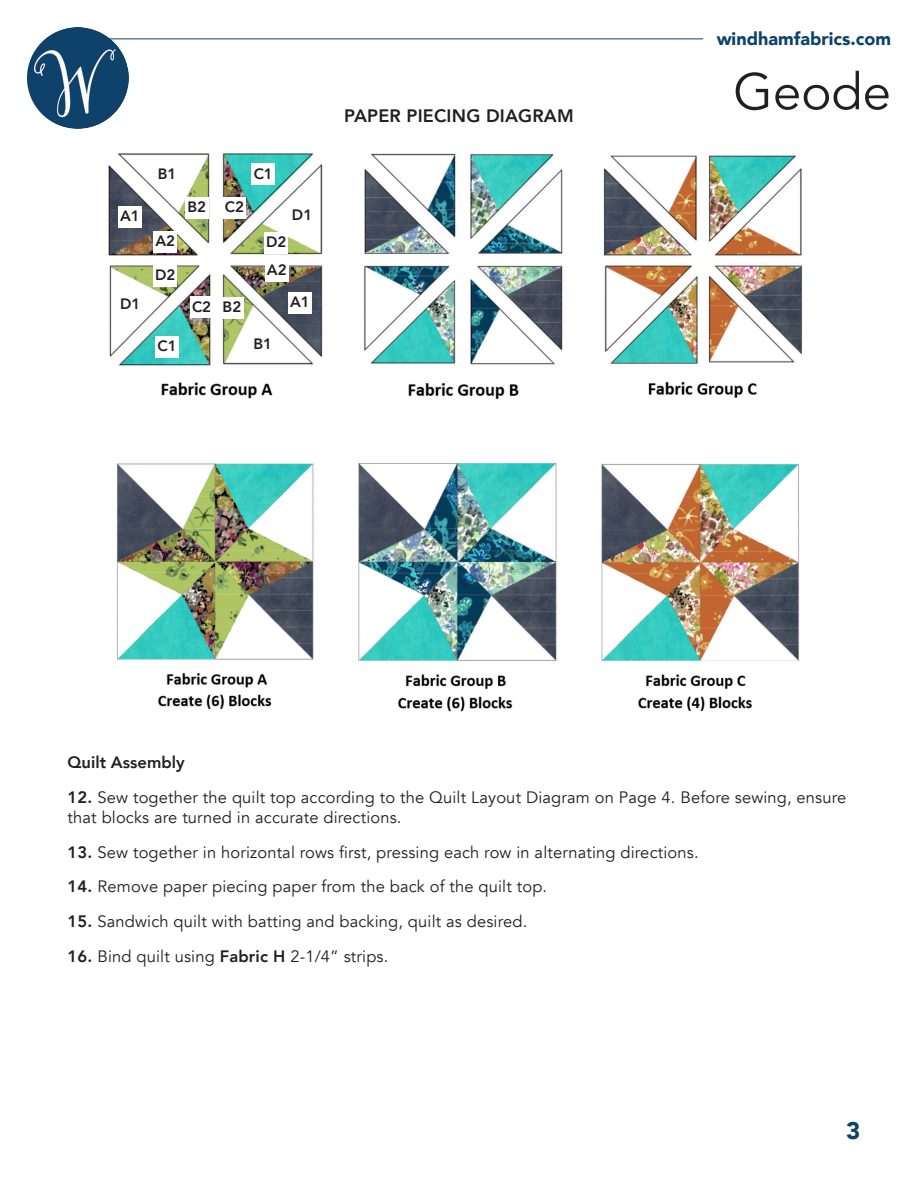
<style>
.page{position:relative;width:918px;height:1188px;background:#fff}
.page>*{position:absolute;margin:0;border:0;box-sizing:border-box;transform-origin:0 0}
.t1{font:51px "Avenir";color:#231f20}
.t2{font:900 24px "Avenir";color:#0d426a}
.t3{font:800 18px "Avenir";letter-spacing:.01em;color:#231f20}
.t4{font:900 18px "Avenir";color:#0d426a}
.t5{font:16.5px/19.8px "Avenir";letter-spacing:.01em;color:#231f20}
.t6{font:800 16.5px "Avenir";color:#231f20}
.t7{font:800 15px "Avenir";color:#231f20}
.s1{font-weight:800}
</style>
<div class="page">
<img style="left:27px;top:27px;width:102px;height:102px;border-radius:51px">
<hr style="left:109px;top:39px;width:594px;height:1px;background:#0d426a">
<img style="left:108px;top:153px;width:695px;height:559px">
<div style="left:156px;top:164px;width:23px;height:22px;background:#fff"></div>
<div style="left:185px;top:197px;width:23px;height:22px;background:#fff"></div>
<div style="left:223px;top:197px;width:23px;height:22px;background:#fff"></div>
<div style="left:252px;top:164px;width:23px;height:21px;background:#fff"></div>
<div style="left:291px;top:205px;width:23px;height:21px;background:#fff"></div>
<div style="left:265px;top:232px;width:23px;height:22px;background:#fff"></div>
<div style="left:265px;top:260px;width:23px;height:22px;background:#fff"></div>
<div style="left:288px;top:292px;width:24px;height:22px;background:#fff"></div>
<div style="left:251px;top:334px;width:23px;height:21px;background:#fff"></div>
<div style="left:220px;top:297px;width:24px;height:22px;background:#fff"></div>
<div style="left:190px;top:297px;width:23px;height:21px;background:#fff"></div>
<div style="left:156px;top:336px;width:23px;height:22px;background:#fff"></div>
<div style="left:154px;top:265px;width:23px;height:22px;background:#fff"></div>
<div style="left:119px;top:294px;width:23px;height:21px;background:#fff"></div>
<div style="left:154px;top:231px;width:23px;height:22px;background:#fff"></div>
<div style="left:118px;top:206px;width:23px;height:22px;background:#fff"></div>
<p class="t7" style="left:120px;top:204px;width:21px">A1</p>
<p class="t7" style="left:120px;top:292px;width:22px">D1</p>
<p class="t7" style="left:158px;top:162px;width:20px">B1</p>
<p class="t7" style="left:254px;top:162px;width:21px">C1</p>
<p class="t7" style="left:188px;top:195px;width:20px">B2</p>
<p class="t7" style="left:225px;top:195px;width:21px">C2</p>
<p class="t7" style="left:292px;top:203px;width:22px">D1</p>
<p class="t7" style="left:155px;top:230px;width:21px">A2</p>
<p class="t7" style="left:155px;top:263px;width:22px">D2</p>
<p class="t7" style="left:266px;top:230px;width:22px">D2</p>
<p class="t7" style="left:267px;top:258px;width:21px">A2</p>
<p class="t7" style="left:192px;top:295px;width:21px">C2</p>
<p class="t7" style="left:223px;top:295px;width:20px">B2</p>
<p class="t7" style="left:290px;top:290px;width:21px">A1</p>
<p class="t7" style="left:158px;top:335px;width:21px">C1</p>
<p class="t7" style="left:253px;top:332px;width:20px">B1</p>
<p class="t3" style="left:344px;top:101px;width:231px">PAPER PIECING DIAGRAM</p>
<p class="t4" style="left:717px;top:23px;width:176px">windhamfabrics.com</p>
<h1 class="t1" style="left:733px;top:61px;width:159px">Geode</h1>
<p class="t6" style="left:68px;top:750px;width:119px">Quilt Assembly</p>
<p class="t5" style="left:68px;top:788px;width:780px"><span class="s1">12.</span> Sew together the quilt top according to the Quilt Layout Diagram on Page 4. Before sewing, ensure that blocks are turned in accurate directions.</p>
<p class="t5" style="left:68px;top:842px;width:633px"><span class="s1">13.</span> Sew together in horizontal rows first, pressing each row in alternating directions.</p>
<p class="t5" style="left:68px;top:877px;width:481px"><span class="s1">14.</span> Remove paper piecing paper from the back of the quilt top.</p>
<p class="t5" style="left:68px;top:912px;width:461px"><span class="s1">15.</span> Sandwich quilt with batting and backing, quilt as desired.</p>
<p class="t5" style="left:68px;top:947px;width:322px"><span class="s1">16.</span> Bind quilt using <span class="s1">Fabric H</span> 2-1/4” strips.</p>
<h2 class="t2" style="left:846px;top:1110px;width:16px">3</h2>
</div>
